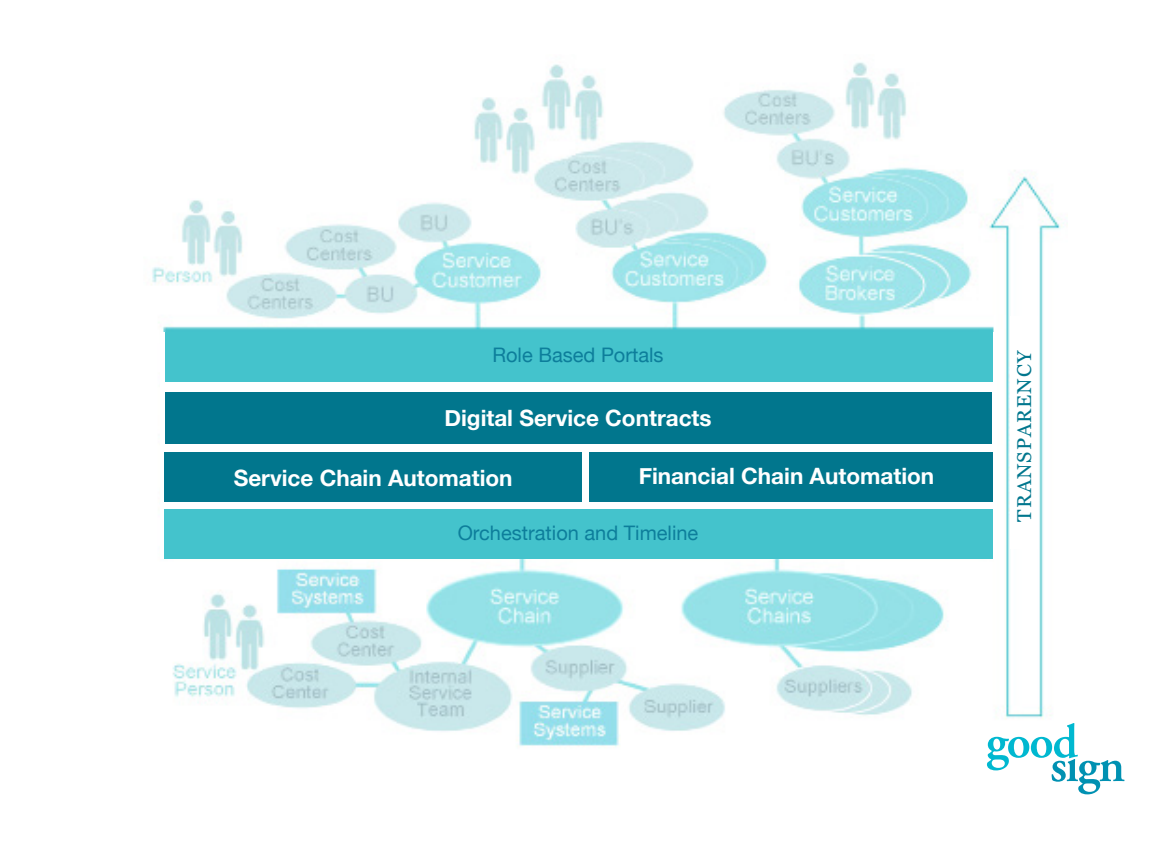
<style>
.page{position:relative;width:1170px;height:851px;background:#fff}
.page>*{position:absolute;margin:0;border:0;box-sizing:border-box;transform-origin:0 0}
.t1{font:700 22.5px "Helvetica Neue";color:#fff}
.t2{font:20px "Helvetica Neue";color:#0d7e9b}
.t3{font:20px "Georgia";letter-spacing:.05em;color:#01768d}
</style>
<div class="page">
<img style="left:151px;top:62px;width:913px;height:685px">
<div style="left:159px;top:332px;width:837px;height:227px;background:#fff"></div>
<div style="left:589px;top:452px;width:403px;height:49px;background:#01768d"></div>
<div style="left:165px;top:332px;width:827px;height:49px;background:#44c3cc"></div>
<div style="left:164px;top:509px;width:828px;height:50px;background:#44c3cc"></div>
<div style="left:165px;top:392px;width:826px;height:51px;background:#01768d"></div>
<div style="left:164px;top:452px;width:417px;height:49px;background:#01768d"></div>
<div style="left:1009px;top:316px;width:28px;height:232px;background:#fff"></div>
<svg style="left:986px;top:722px;width:138px;height:72px"></svg>
<p class="t2" style="left:492px;top:341px;width:173px">Role Based Portals</p>
<p class="t1" style="left:444px;top:400px;width:269px">Digital Service Contracts</p>
<p class="t1" style="left:234px;top:460px;width:280px">Service Chain Automation</p>
<p class="t1" style="left:638px;top:458px;width:297px">Financial Chain Automation</p>
<p class="t2" style="left:457px;top:518px;width:242px">Orchestration and Timeline</p>
<p class="t3" style="left:1009px;top:521px;width:173px;rotate:-90deg">TRANSPARENCY</p>
</div>
